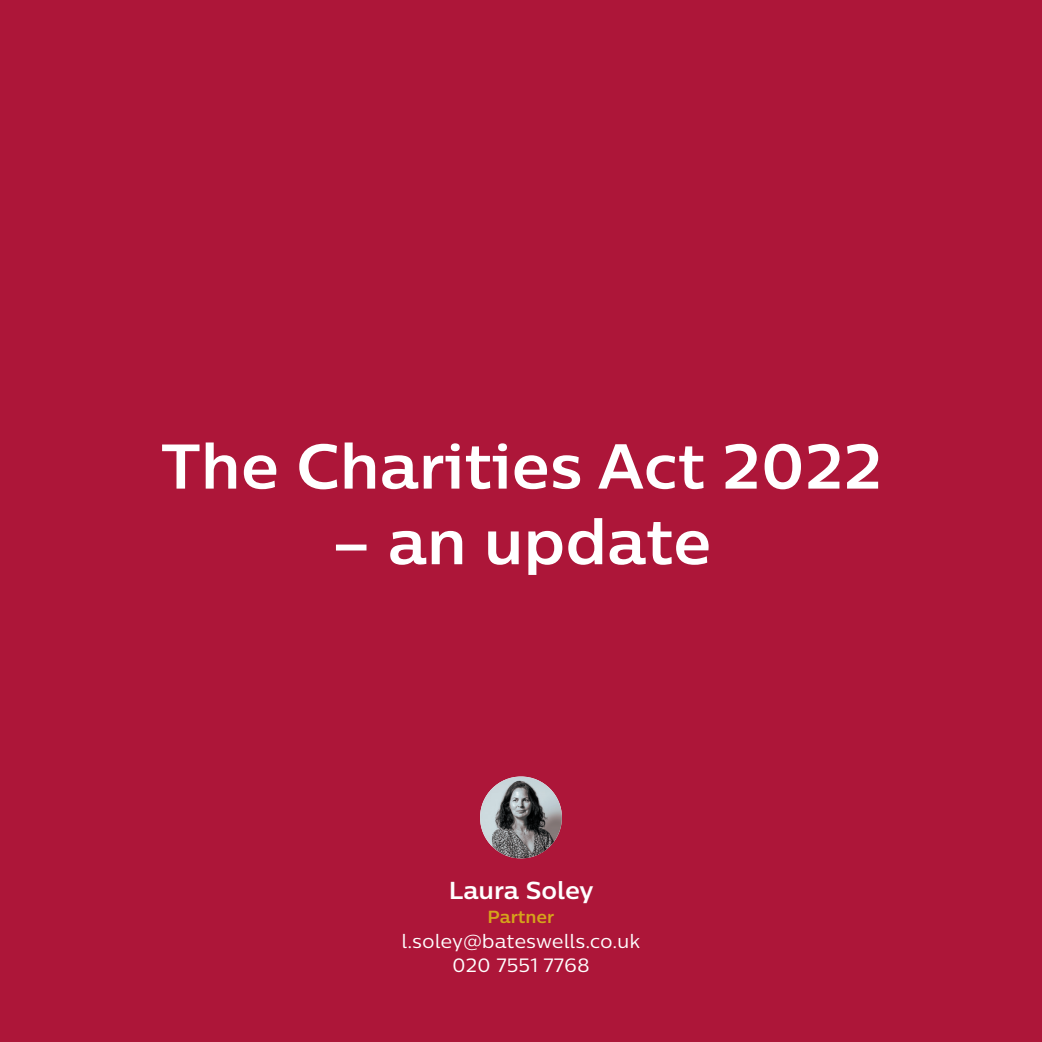
<style>
.page{position:relative;width:1042px;height:1042px;background:#ad1639}
.page>*{position:absolute;margin:0;border:0;box-sizing:border-box;transform-origin:0 0}
.t1{font:700 63px "Centrale Sans";color:#fff}
.t2{font:700 24.5px "Centrale Sans";color:#fff}
.t3{font:19.25px/24.5px "Centrale Sans";color:#fff;text-align:center}
.t4{font:700 17.5px "Centrale Sans";color:#d5a41b}
</style>
<div class="page">
<img style="left:480px;top:776px;width:82px;height:82px;border-radius:41px">
<p class="t1" style="left:161px;top:426px;width:723px">The Charities Act 2022</p>
<p class="t1" style="left:331px;top:501px;width:381px">– an update</p>
<p class="t1" style="left:324px;top:482px;width:397px">Introduction</p>
<p class="t2" style="left:449px;top:874px;width:146px">Laura Soley</p>
<p class="t4" style="left:487px;top:905px;width:68px">Partner</p>
<p class="t3" style="left:401px;top:928px;width:240px">l.soley@bateswells.co.uk<br>020 7551 7768</p>
</div>
